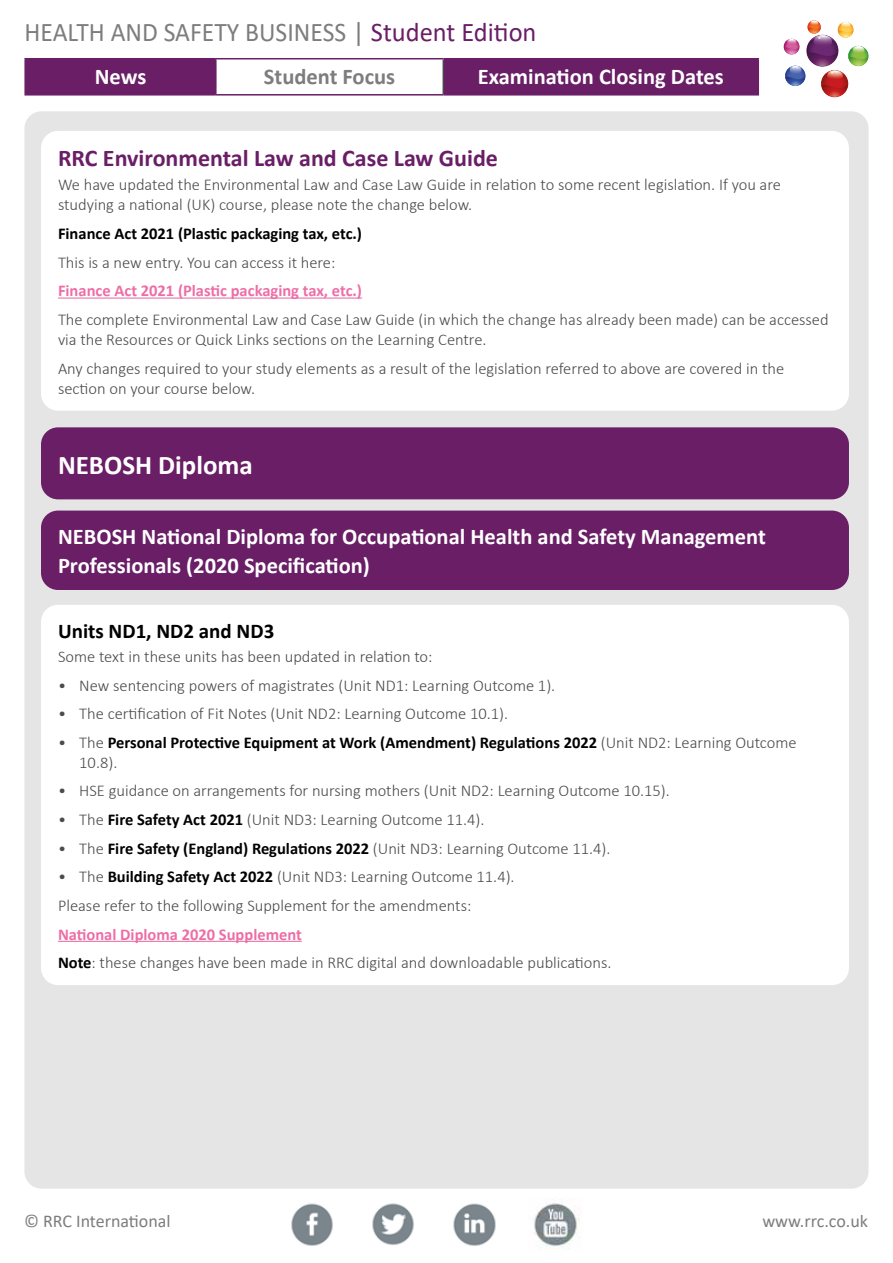
<style>
.page{position:relative;width:893px;height:1263px;background:#fff}
.page>*{position:absolute;margin:0;border:0;box-sizing:border-box;transform-origin:0 0}
.t1{font:27px "Calibri";color:#7d7d7d;scale:.95 1}
.t2{font:700 27px "Calibri";color:#fff}
.t3{font:700 24px "Calibri";color:#691e66}
.t4{font:700 22.5px/28.5px "Calibri";color:#fff}
.t5{font:700 22.5px "Calibri";color:#7d7d7d}
.t6{font:700 21px "Calibri";color:#000}
.t7{font:18px "Calibri";color:#7d7d7d}
.t8{font:300 16.5px/20.1px "Calibri";color:#4b4b4b}
.t9{font:700 16.5px/20.1px "Calibri";color:#000}
.t10{font:700 16.5px "Calibri";color:#ed6ea7}
.s1{color:#691e66}
.s2{font-weight:300;color:#4b4b4b}
.s3{font-weight:700;color:#000}
.s4{font-weight:700;color:#ed6ea7}
</style>
<div class="page">
<div style="left:24px;top:111px;width:844px;height:1078px;background:#e5e5e5;border-radius:17px"></div>
<div style="left:26px;top:59px;width:731px;height:35px;background:#691e66"></div>
<div style="left:216px;top:59px;width:227px;height:36px;background:#fff"></div>
<hr style="left:443px;top:59px;width:1px;height:35px;background:#4b4b4b">
<hr style="left:24px;top:58px;width:192px;height:1px;background:#691e66">
<hr style="left:24px;top:59px;width:2px;height:35px;background:#691e66">
<hr style="left:216px;top:58px;width:227px;height:1px;background:#691e66">
<hr style="left:443px;top:58px;width:316px;height:1px;background:#691e66">
<hr style="left:757px;top:59px;width:2px;height:35px;background:#691e66">
<hr style="left:24px;top:94px;width:192px;height:2px;background:#691e66">
<hr style="left:216px;top:94px;width:227px;height:2px;background:#691e66">
<hr style="left:443px;top:94px;width:316px;height:2px;background:#691e66">
<hr style="left:215px;top:59px;width:2px;height:35px;background:#691e66">
<img style="left:784px;top:20px;width:85px;height:77px">
<img style="left:291px;top:1203px;width:42px;height:43px">
<img style="left:372px;top:1203px;width:42px;height:42px">
<img style="left:453px;top:1203px;width:43px;height:43px">
<img style="left:534px;top:1203px;width:46px;height:46px">
<div style="left:41px;top:131px;width:808px;height:280px;background:#fff;border-radius:17px"></div>
<hr style="left:58px;top:297px;width:304px;height:2px;background:#ed6ea7">
<div style="left:41px;top:427px;width:808px;height:72px;background:#691e66;border-radius:17px"></div>
<div style="left:41px;top:511px;width:808px;height:79px;background:#691e66;border-radius:17px"></div>
<div style="left:41px;top:605px;width:808px;height:380px;background:#fff;border-radius:17px"></div>
<hr style="left:58px;top:941px;width:244px;height:1px;background:#ed6ea7">
<h1 class="t1" style="left:24px;top:13px;width:540px">HEALTH AND SAFETY BUSINESS | <span class="s1">Student Edition</span></h1>
<h3 class="t4" style="left:95px;top:62px;width:53px">News</h3>
<h3 class="t5" style="left:264px;top:61px;width:133px">Student Focus</h3>
<h3 class="t4" style="left:478px;top:62px;width:248px">Examination Closing Dates</h3>
<h2 class="t3" style="left:58px;top:141px;width:441px">RRC Environmental Law and Case Law Guide</h2>
<p class="t8" style="left:58px;top:175px;width:724px">We have updated the Environmental Law and Case Law Guide in relation to some recent legislation. If you are studying a national (UK) course, please note the change below.</p>
<p class="t9" style="left:58px;top:223px;width:306px">Finance Act 2021 (Plastic packaging tax, etc.)</p>
<p class="t8" style="left:58px;top:252px;width:279px">This is a new entry. You can access it here:</p>
<p class="t10" style="left:58px;top:279px;width:306px">Finance Act 2021 (Plastic packaging tax, etc.)</p>
<p class="t8" style="left:58px;top:309px;width:772px">The complete Environmental Law and Case Law Guide (in which the change has already been made) can be accessed via the Resources or Quick Links sections on the Learning Centre.</p>
<p class="t8" style="left:58px;top:358px;width:728px">Any changes required to your study elements as a result of the legislation referred to above are covered in the section on your course below.</p>
<h1 class="t2" style="left:58px;top:445px;width:196px">NEBOSH Diploma</h1>
<h3 class="t4" style="left:58px;top:522px;width:709px">NEBOSH National Diploma for Occupational Health and Safety Management<br>Professionals (2020 Specification)</h3>
<p class="t6" style="left:58px;top:616px;width:218px">Units ND1, ND2 and ND3</p>
<p class="t8" style="left:58px;top:646px;width:376px">Some text in these units has been updated in relation to:</p>
<p class="t8" style="left:58px;top:675px;width:499px">• New sentencing powers of magistrates (Unit ND1: Learning Outcome 1).</p>
<p class="t8" style="left:58px;top:703px;width:452px">• The certification of Fit Notes (Unit ND2: Learning Outcome 10.1).</p>
<p class="t9" style="left:79px;top:732px;width:719px;text-indent:-21px"><span class="s2">• The</span> Personal Protective Equipment at Work (Amendment) Regulations 2022 <span class="s2">(Unit ND2: Learning Outcome<br>10.8).</span></p>
<p class="t8" style="left:58px;top:781px;width:613px">• HSE guidance on arrangements for nursing mothers (Unit ND2: Learning Outcome 10.15).</p>
<p class="t8" style="left:58px;top:809px;width:428px">• The <span class="s3">Fire Safety Act 2021</span> (Unit ND3: Learning Outcome 11.4).</p>
<p class="t8" style="left:58px;top:838px;width:554px">• The <span class="s3">Fire Safety (England) Regulations 2022</span> (Unit ND3: Learning Outcome 11.4).</p>
<p class="t8" style="left:58px;top:862px;width:458px;line-height:28.7px">• The <span class="s3">Building Safety Act 2022</span> (Unit ND3: Learning Outcome 11.4).<br>Please refer to the following Supplement for the amendments:</p>
<p class="t8" style="left:58px;top:919px;width:555px;line-height:28.7px"><span class="s4">National Diploma 2020 Supplement<br></span><span class="s3">Note</span>: these changes have been made in RRC digital and downloadable publications.</p>
<p class="t7" style="left:24px;top:1209px;width:148px">© RRC International</p>
<p class="t7" style="left:762px;top:1209px;width:107px">www.rrc.co.uk</p>
</div>
